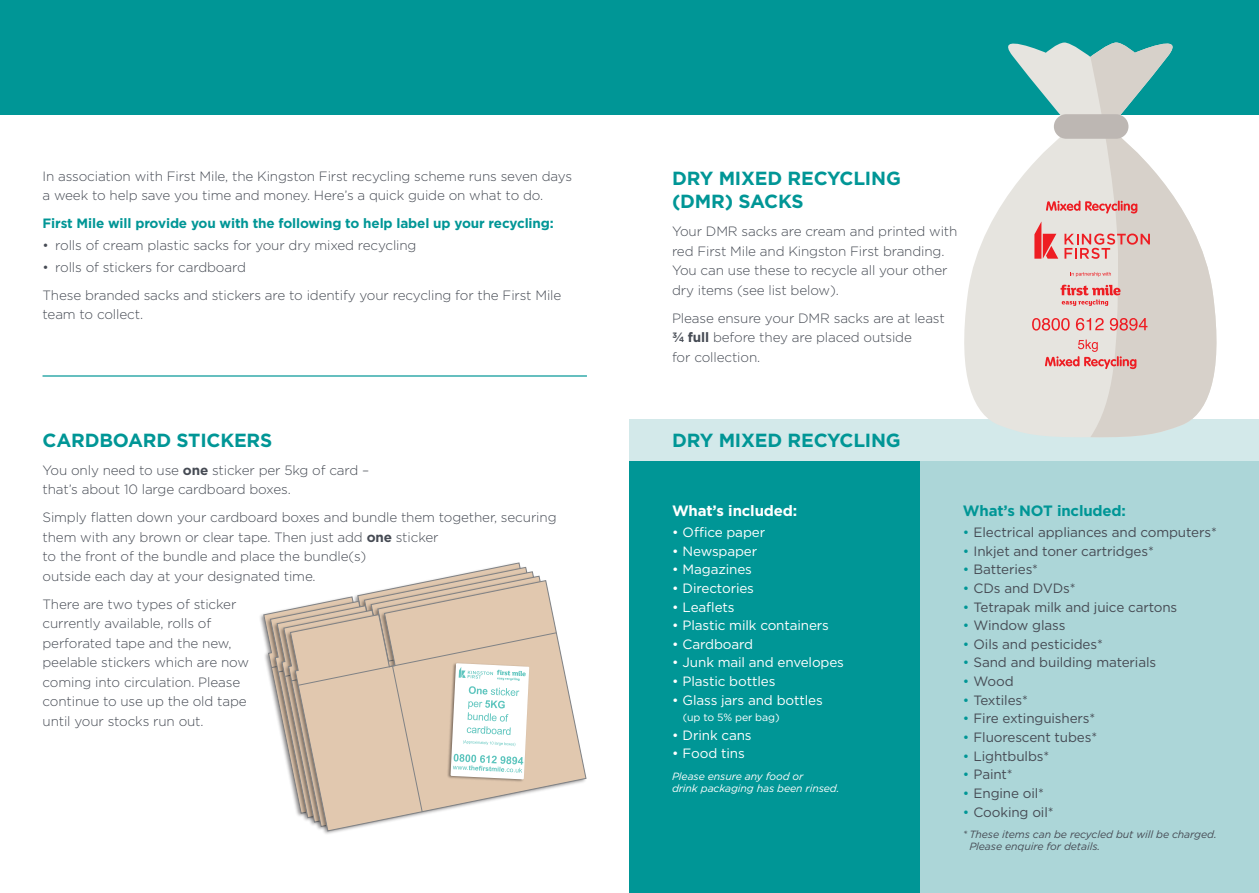
<style>
.page{position:relative;width:1259px;height:893px;background:#fff}
.page>*{position:absolute;margin:0;border:0;box-sizing:border-box;transform-origin:0 0}
.t1{font:700 19.05px/22.8px "Gotham";letter-spacing:-.01em;color:#009696}
.t2{font:700 15px "Gotham";letter-spacing:-.01em;color:#009696}
.t3{font:700 15px "Gotham";letter-spacing:-.01em;color:#fff}
.t4{font:300 13.5px/19.5px "Gotham";letter-spacing:-.01em;color:#464b54}
.t5{font:13.5px "Gotham";letter-spacing:-.01em;color:#464b54}
.t6{font:13.5px "Gotham";letter-spacing:-.01em;color:#fff}
.t7{font:700 13.5px "Gotham";letter-spacing:-.01em;color:#009696}
.t8{font:italic 10.5px/12.6px "Gotham";letter-spacing:-.01em;color:#464b54}
.t9{font:italic 10.5px/12.6px "Gotham";letter-spacing:-.01em;color:#fff}
.t10{font:10.5px "Gotham";letter-spacing:-.01em;color:#fff}
.s1{font-weight:700}
.s2{color:#009696}
</style>
<div class="page">
<div style="left:629px;top:419px;width:630px;height:474px;background:#d3e9ea"></div>
<div style="left:0;top:0;width:1259px;height:115px;background:#009696"></div>
<hr style="left:43px;top:375px;width:544px;height:2px;background:#009696">
<img style="left:267px;top:567px;width:260px;height:119px">
<img style="left:280px;top:576px;width:261px;height:258px">
<svg style="left:289px;top:580px;width:298px;height:252px"></svg>
<svg style="left:271px;top:614px;width:286px;height:199px"></svg>
<div style="left:629px;top:462px;width:630px;height:431px;background:#009696"></div>
<div style="left:920px;top:462px;width:339px;height:431px;background:#acd6d8"></div>
<svg style="left:964px;top:43px;width:126px;height:394px;fill:#e6e4df"></svg>
<svg style="left:1090px;top:43px;width:126px;height:394px;fill:#d7d1ca"></svg>
<div style="left:1054px;top:114px;width:74px;height:25px;background:#bdb7b3;border-radius:12px"></div>
<svg style="left:1046px;top:201px;width:91px;height:13px"></svg>
<svg style="left:1032px;top:318px;width:37px;height:13px"></svg>
<svg style="left:1076px;top:318px;width:27px;height:13px"></svg>
<svg style="left:1110px;top:318px;width:37px;height:13px"></svg>
<svg style="left:1070px;top:272px;width:41px;height:5px"></svg>
<svg style="left:1045px;top:340px;width:91px;height:29px"></svg>
<svg style="left:1034px;top:221px;width:24px;height:38px"></svg>
<svg style="left:1064px;top:234px;width:86px;height:25px"></svg>
<svg style="left:1060px;top:285px;width:60px;height:21px"></svg>
<p class="t4" style="left:43px;top:166px;width:531px">In association with First Mile, the Kingston First recycling scheme runs seven days a week to help save you time and money. Here’s a quick guide on what to do.</p>
<p class="t7" style="left:43px;top:215px;width:513px">First Mile will provide you with the following to help label up your recycling:</p>
<p class="t4" style="left:43px;top:235px;width:375px">• rolls of cream plastic sacks for your dry mixed recycling</p>
<p class="t4" style="left:43px;top:252px;width:520px;line-height:28px">• rolls of stickers for cardboard<br>These branded sacks and stickers are to identify your recycling for the First Mile</p>
<p class="t4" style="left:43px;top:304px;width:102px">team to collect.</p>
<h1 class="t1" style="left:43px;top:429px;width:231px">CARDBOARD STICKERS</h1>
<p class="t4" style="left:43px;top:460px;width:328px">You only need to use <span class="s1">one</span> sticker per 5kg of card – that’s about 10 large cardboard boxes.</p>
<p class="t4" style="left:43px;top:507px;width:515px">Simply flatten down your cardboard boxes and bundle them together, securing them with any brown or clear tape. Then just add <span class="s1">one</span> sticker<br>to the front of the bundle and place the bundle(s)<br>outside each day at your designated time.</p>
<p class="t4" style="left:43px;top:594px;width:208px">There are two types of sticker currently available, rolls of perforated tape and the new, peelable stickers which are now coming into circulation. Please continue to use up the old tape until your stocks run out.</p>
<h1 class="t1" style="left:672px;top:167px;width:230px">DRY MIXED RECYCLING (DMR) SACKS</h1>
<p class="t4" style="left:672px;top:221px;width:287px">Your DMR sacks are cream and printed with red First Mile and Kingston First branding.<br>You can use these to recycle all your other dry items (see list below).</p>
<p class="t4" style="left:672px;top:308px;width:274px">Please ensure your DMR sacks are at least <span class="s1">¾ full</span> before they are placed outside<br>for collection.</p>
<h1 class="t1" style="left:672px;top:429px;width:230px">DRY MIXED RECYCLING</h1>
<p class="t3" style="left:672px;top:501px;width:127px">What’s included:</p>
<p class="t6" style="left:672px;top:524px;width:95px">• Office paper</p>
<p class="t6" style="left:672px;top:542px;width:87px">• Newspaper</p>
<p class="t6" style="left:672px;top:561px;width:81px">• Magazines</p>
<p class="t6" style="left:672px;top:579px;width:83px">• Directories</p>
<p class="t6" style="left:672px;top:598px;width:64px">• Leaflets</p>
<p class="t6" style="left:672px;top:617px;width:158px">• Plastic milk containers</p>
<p class="t6" style="left:672px;top:635px;width:83px">• Cardboard</p>
<p class="t6" style="left:672px;top:654px;width:173px">• Junk mail and envelopes</p>
<p class="t6" style="left:672px;top:673px;width:105px">• Plastic bottles</p>
<p class="t6" style="left:672px;top:691px;width:152px">• Glass jars and bottles</p>
<p class="t10" style="left:682px;top:711px;width:98px">(up to 5% per bag)</p>
<p class="t6" style="left:672px;top:726px;width:81px">• Drink cans</p>
<p class="t6" style="left:672px;top:745px;width:74px">• Food tins</p>
<p class="t9" style="left:672px;top:769px;width:169px">Please ensure any food or<br>drink packaging has been rinsed.</p>
<p class="t2" style="left:963px;top:501px;width:165px">What’s NOT included:</p>
<p class="t5" style="left:963px;top:524px;width:255px"><span class="s2">•</span> Electrical appliances and computers*</p>
<p class="t5" style="left:963px;top:542px;width:192px"><span class="s2">•</span> Inkjet and toner cartridges*</p>
<p class="t5" style="left:963px;top:561px;width:77px"><span class="s2">•</span> Batteries*</p>
<p class="t5" style="left:963px;top:579px;width:114px"><span class="s2">•</span> CDs and DVDs*</p>
<p class="t5" style="left:963px;top:598px;width:216px"><span class="s2">•</span> Tetrapak milk and juice cartons</p>
<p class="t5" style="left:963px;top:617px;width:104px"><span class="s2">•</span> Window glass</p>
<p class="t5" style="left:963px;top:635px;width:141px"><span class="s2">•</span> Oils and pesticides*</p>
<p class="t5" style="left:963px;top:654px;width:195px"><span class="s2">•</span> Sand and building materials</p>
<p class="t5" style="left:963px;top:673px;width:52px"><span class="s2">•</span> Wood</p>
<p class="t5" style="left:963px;top:691px;width:66px"><span class="s2">•</span> Textiles*</p>
<p class="t5" style="left:963px;top:710px;width:134px"><span class="s2">•</span> Fire extinguishers*</p>
<p class="t5" style="left:963px;top:729px;width:136px"><span class="s2">•</span> Fluorescent tubes*</p>
<p class="t5" style="left:963px;top:747px;width:88px"><span class="s2">•</span> Lightbulbs*</p>
<p class="t5" style="left:963px;top:766px;width:51px"><span class="s2">•</span> Paint*</p>
<p class="t5" style="left:963px;top:784px;width:83px"><span class="s2">•</span> Engine oil*</p>
<p class="t5" style="left:963px;top:803px;width:92px"><span class="s2">•</span> Cooking oil*</p>
<p class="t8" style="left:969px;top:827px;width:249px;text-indent:-6px">* These items can be recycled but will be charged.<br>Please enquire for details.</p>
</div>
